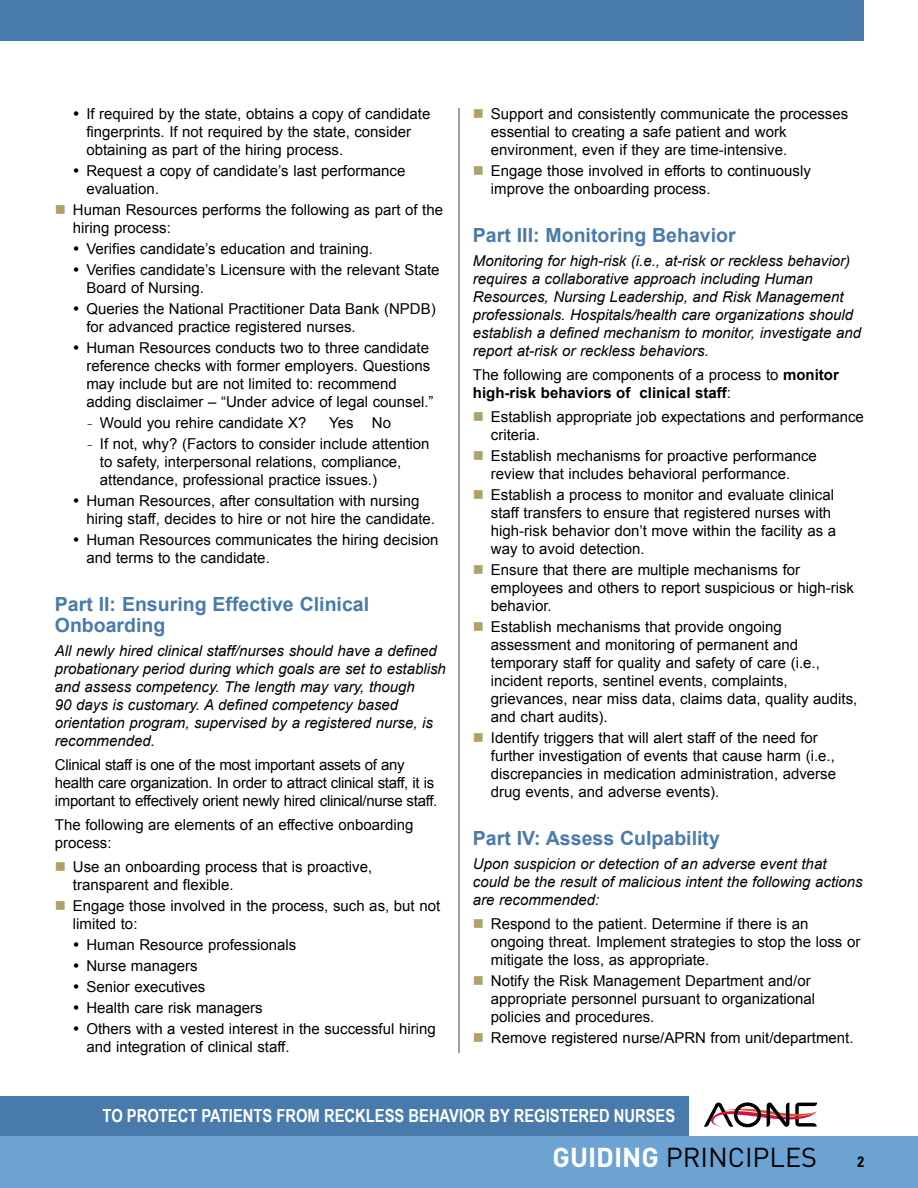
<style>
.page{position:relative;width:918px;height:1188px;background:#fff}
.page>*{position:absolute;margin:0;border:0;box-sizing:border-box;transform-origin:0 0}
.t1{font:27px "DIN";color:#000}
.t2{font:700 19.5px/21px "Arial";color:#487aab}
.t3{font:700 18px "Arial Narrow";color:#fff}
.t4{font:15px/18px "Arial";color:#000}
.t5{font:italic 15px/18px "Arial";color:#000}
.t6{font:15px/18px "Arial";letter-spacing:-.02em;color:#000}
.t7{font:700 15px/18px "Arial";color:#000}
.t8{font:700 condensed 15px "Univers";color:#000}
.s1{font-family:"Mrs Eaves Roman"}
.s2{font-weight:400}
.s3{font-weight:700;color:#fff}
</style>
<div class="page">
<div style="left:0;top:1136px;width:918px;height:52px;background:#6ca3d3"></div>
<div style="left:0;top:0;width:864px;height:40px;background:#487aab"></div>
<div style="left:0;top:1096px;width:688px;height:40px;background:#487aab"></div>
<svg style="left:704px;top:1102px;width:113px;height:26px"></svg>
<hr style="left:459px;top:108px;width:1px;height:945px;background:#808285">
<p class="t4" style="left:86px;top:105px;width:345px">If required by the state, obtains a copy of candidate fingerprints. If not required by the state, consider obtaining as part of the hiring process.</p>
<p class="t4" style="left:86px;top:162px;width:321px">Request a copy of candidate’s last performance evaluation.</p>
<p class="t4" style="left:73px;top:201px;width:372px">Human Resources performs the following as part of the hiring process:</p>
<p class="t4" style="left:86px;top:238px;width:355px;line-height:21px">Verifies candidate’s education and training.<br>Verifies candidate’s Licensure with the relevant State</p>
<p class="t4" style="left:86px;top:277px;width:351px;line-height:21px">Board of Nursing.<br>Queries the National Practitioner Data Bank (NPDB)</p>
<p class="t4" style="left:86px;top:316px;width:344px;line-height:21px">for advanced practice registered nurses.<br>Human Resources conducts two to three candidate</p>
<p class="t4" style="left:86px;top:357px;width:349px">reference checks with former employers. Questions may include but are not limited to: recommend adding disclaimer – “Under advice of legal counsel.”</p>
<p class="t4" style="left:86px;top:414px;width:222px"><span class="s1">−</span> Would you rehire candidate X?</p>
<p class="t4" style="left:86px;top:412px;width:345px;line-height:21px;text-indent:243px">Yes No<br><span class="s1">−</span> If not, why? (Factors to consider include attention</p>
<p class="t4" style="left:100px;top:453px;width:303px">to safety, interpersonal relations, compliance, attendance, professional practice issues.)</p>
<p class="t4" style="left:86px;top:492px;width:350px">Human Resources, after consultation with nursing hiring staff, decides to hire or not hire the candidate.</p>
<p class="t4" style="left:86px;top:531px;width:354px">Human Resources communicates the hiring decision and terms to the candidate.</p>
<h2 class="t2" style="left:55px;top:594px;width:316px">Part II: Ensuring Effective Clinical<br>Onboarding</h2>
<p class="t5" style="left:55px;top:642px;width:393px">All newly hired clinical staff/nurses should have a defined probationary period during which goals are set to establish and assess competency. The length may vary, though<br>90 days is customary. A defined competency based orientation program, supervised by a registered nurse, is recommended.</p>
<p class="t6" style="left:55px;top:756px;width:384px">Clinical staff is one of the most important assets of any health care organization. In order to attract clinical staff, it is important to effectively orient newly hired clinical/nurse staff.</p>
<p class="t4" style="left:55px;top:816px;width:360px">The following are elements of an effective onboarding process:</p>
<p class="t4" style="left:73px;top:858px;width:301px">Use an onboarding process that is proactive, transparent and flexible.</p>
<p class="t4" style="left:73px;top:897px;width:369px">Engage those involved in the process, such as, but not limited to:</p>
<p class="t4" style="left:86px;top:934px;width:351px;line-height:21px">Human Resource professionals<br>Nurse managers<br>Senior executives<br>Health care risk managers<br>Others with a vested interest in the successful hiring</p>
<p class="t4" style="left:86px;top:1038px;width:205px">and integration of clinical staff.</p>
<p class="t4" style="left:491px;top:105px;width:359px">Support and consistently communicate the processes essential to creating a safe patient and work environment, even if they are time-intensive.</p>
<p class="t4" style="left:491px;top:162px;width:321px">Engage those involved in efforts to continuously improve the onboarding process.</p>
<h2 class="t2" style="left:473px;top:225px;width:264px">Part III: Monitoring Behavior</h2>
<p class="t5" style="left:473px;top:252px;width:390px">Monitoring for high-risk (i.e., at-risk or reckless behavior) requires a collaborative approach including Human Resources, Nursing Leadership, and Risk Management professionals. Hospitals/health care organizations should establish a defined mechanism to monitor, investigate and report at-risk or reckless behaviors.</p>
<p class="t7" style="left:473px;top:366px;width:368px"><span class="s2">The following are components of a process to</span> monitor high-risk behaviors of clinical staff<span class="s2">:</span></p>
<p class="t4" style="left:491px;top:408px;width:375px">Establish appropriate job expectations and performance criteria.</p>
<p class="t4" style="left:491px;top:447px;width:327px">Establish mechanisms for proactive performance review that includes behavioral performance.</p>
<p class="t4" style="left:491px;top:486px;width:347px">Establish a process to monitor and evaluate clinical staff transfers to ensure that registered nurses with high-risk behavior don’t move within the facility as a way to avoid detection.</p>
<p class="t4" style="left:491px;top:561px;width:365px">Ensure that there are multiple mechanisms for employees and others to report suspicious or high-risk behavior.</p>
<p class="t4" style="left:491px;top:618px;width:368px">Establish mechanisms that provide ongoing assessment and monitoring of permanent and temporary staff for quality and safety of care (i.e., incident reports, sentinel events, complaints, grievances, near miss data, claims data, quality audits, and chart audits).</p>
<p class="t4" style="left:491px;top:729px;width:347px">Identify triggers that will alert staff of the need for further investigation of events that cause harm (i.e., discrepancies in medication administration, adverse drug events, and adverse events).</p>
<h2 class="t2" style="left:473px;top:828px;width:248px">Part IV: Assess Culpability</h2>
<p class="t5" style="left:473px;top:855px;width:391px">Upon suspicion or detection of an adverse event that could be the result of malicious intent the following actions are recommended:</p>
<p class="t4" style="left:491px;top:915px;width:371px">Respond to the patient. Determine if there is an ongoing threat. Implement strategies to stop the loss or mitigate the loss, as appropriate.</p>
<p class="t4" style="left:491px;top:972px;width:326px">Notify the Risk Management Department and/or appropriate personnel pursuant to organizational policies and procedures.</p>
<p class="t4" style="left:491px;top:1029px;width:364px">Remove registered nurse/APRN from unit/department.</p>
<p class="t3" style="left:103px;top:1105px;width:574px">TO PROTECT PATIENTS FROM RECKLESS BEHAVIOR BY REGISTERED NURSES</p>
<h1 class="t1" style="left:553px;top:1140px;width:266px"><span class="s3">Guiding</span> PRINCIPLES</h1>
<p class="t8" style="left:857px;top:1152px;width:8px">2</p>
</div>
